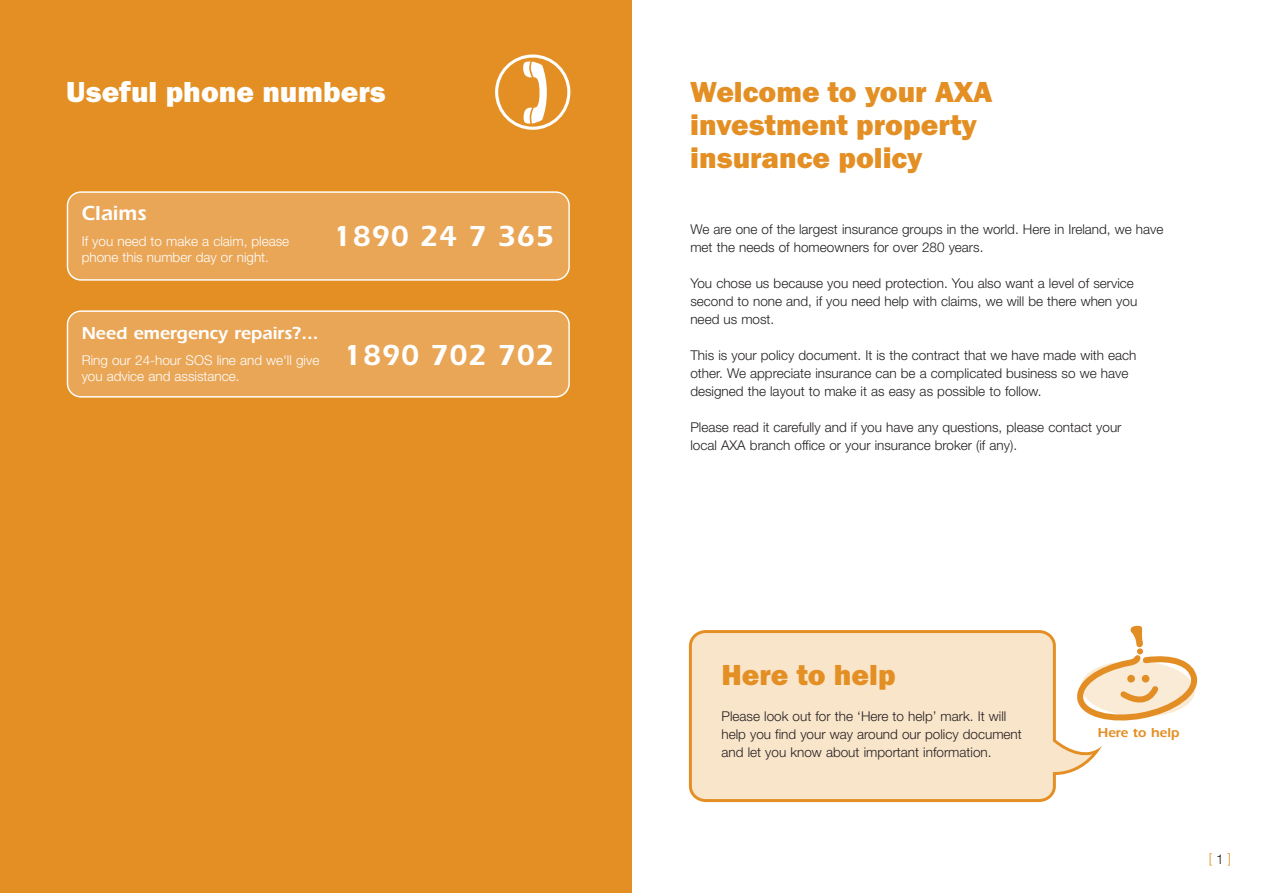
<style>
.page{position:relative;width:1263px;height:893px;background:#fff}
.page>*{position:absolute;margin:0;border:0;box-sizing:border-box;transform-origin:0 0}
.t1{font:30px/33px "Franklin Got T Heav";color:#e38f24}
.t2{font:600 30px "Itc Eras";color:#fff}
.t3{font:30px "Franklin Got T Heav";color:#fff}
.t4{font:600 21px "Itc Eras";color:#fff}
.t5{font:600 18px "Itc Eras";color:#fff}
.t6{font:300 13.5px/18px "Helvetica Neue";color:#231f20}
.t7{font:300 13.5px/16.2px "Helvetica Neue";color:#fff}
.t8{font:600 13.5px "Itc Eras";color:#e38f24}
.t9{font:300 13.5px "Helvetica Neue";color:#e38f24}
.s1{color:#231f20}
</style>
<div class="page">
<div style="left:0;top:0;width:631px;height:893px;background:#e38f24"></div>
<div style="left:67px;top:191px;width:503px;height:90px;background:#e9a657"></div>
<div style="left:67px;top:310px;width:503px;height:88px;background:#e9a657"></div>
<svg style="left:689px;top:630px;width:413px;height:172px;background:#f8e2c5"></svg>
<svg style="left:1077px;top:625px;width:120px;height:96px"></svg>
<h1 class="t3" style="left:66px;top:74px;width:321px">Useful phone numbers</h1>
<h1 class="t1" style="left:690px;top:75px;width:304px">Welcome to your AXA investment property insurance policy</h1>
<h2 class="t4" style="left:82px;top:206px;width:67px">Claims</h2>
<p class="t7" style="left:82px;top:234px;width:209px">If you need to make a claim, please phone this number day or night.</p>
<h1 class="t2" style="left:333px;top:226px;width:223px">1890 24 7 365</h1>
<h3 class="t5" style="left:82px;top:327px;width:238px">Need emergency repairs?...</h3>
<p class="t7" style="left:82px;top:353px;width:239px">Ring our 24-hour SOS line and we'll give you advice and assistance.</p>
<h1 class="t2" style="left:344px;top:345px;width:212px">1890 702 702</h1>
<p class="t6" style="left:690px;top:222px;width:475px">We are one of the largest insurance groups in the world. Here in Ireland, we have met the needs of homeowners for over 280 years.</p>
<p class="t6" style="left:690px;top:276px;width:448px">You chose us because you need protection. You also want a level of service second to none and, if you need help with claims, we will be there when you need us most.</p>
<p class="t6" style="left:690px;top:348px;width:448px">This is your policy document. It is the contract that we have made with each other. We appreciate insurance can be a complicated business so we have designed the layout to make it as easy as possible to follow.</p>
<p class="t6" style="left:690px;top:420px;width:433px">Please read it carefully and if you have any questions, please contact your local AXA branch office or your insurance broker (if any).</p>
<h1 class="t1" style="left:721px;top:658px;width:176px">Here to help</h1>
<p class="t6" style="left:721px;top:708px;width:302px">Please look out for the ‘Here to help’ mark. It will help you find your way around our policy document and let you know about important information.</p>
<p class="t8" style="left:1098px;top:728px;width:83px">Here to help</p>
<p class="t9" style="left:1209px;top:853px;width:24px">[<span class="s1">1</span>]</p>
</div>
